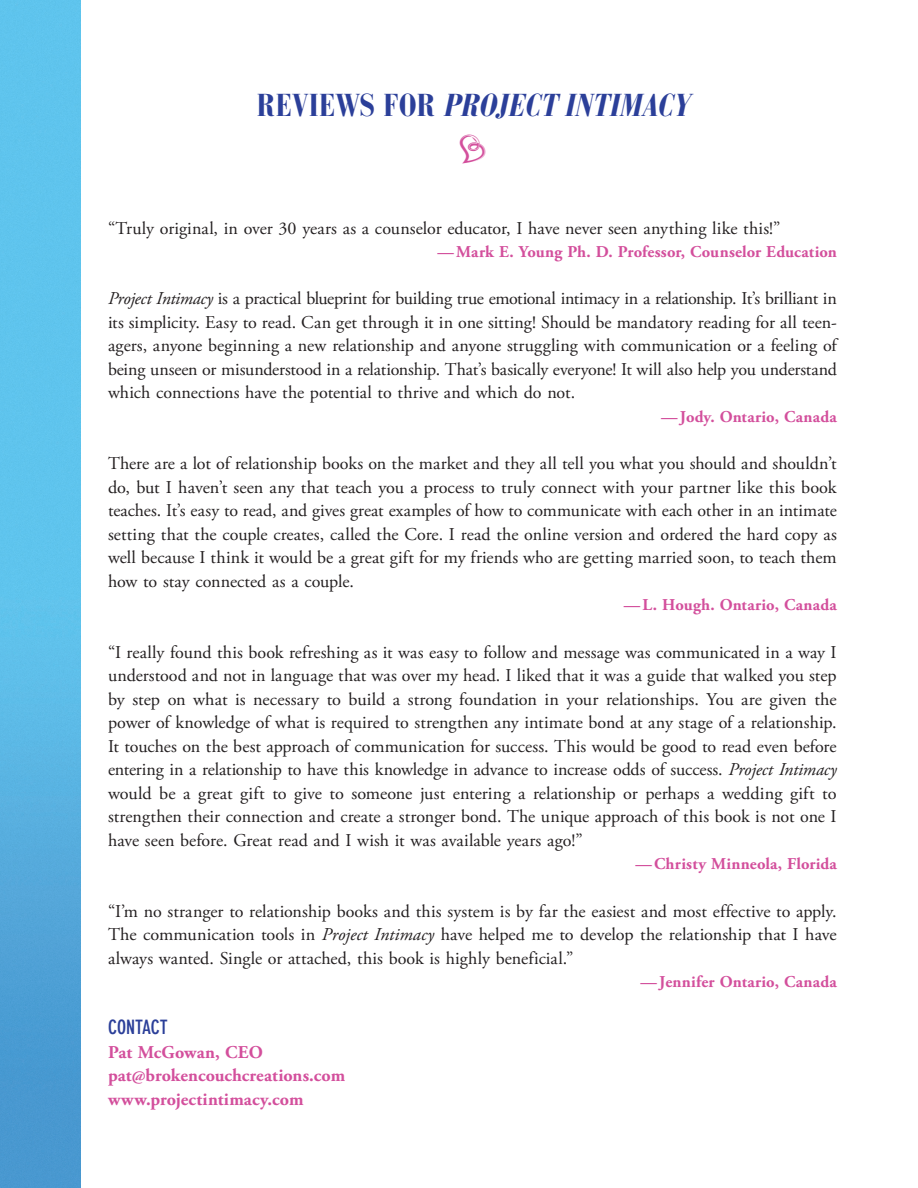
<style>
.page{position:relative;width:918px;height:1188px;background:#fff}
.page>*{position:absolute;margin:0;border:0;box-sizing:border-box;transform-origin:0 0}
.t1{font:33px "Fleurons One";color:#d34f9c}
.t2{font:italic 700 condensed 31.5px "Bauer Bodoni Std";color:#2b3f99}
.t3{font:700 condensed 19.5px "DIN Neuzeit Grotesk Std";color:#2b3f99}
.t4{font:18px/23.5px "Adobe Garamond Pro";letter-spacing:.005em;color:#231f20;text-align:justify}
.t5{font:700 18px/23.5px "Adobe Garamond Pro";letter-spacing:.005em;color:#d34f9c}
.t6{font:700 16.5px "Adobe Garamond Pro";letter-spacing:.01em;color:#d34f9c}
.s1{font-style:normal}
.s2{font-style:italic}
</style>
<div class="page">
<img style="left:0;top:0;width:80px;height:1188px">
<h2 class="t2" style="left:257px;top:87px;width:440px"><span class="s1">REVIEWS FOR</span> PROJECT INTIMACY</h2>
<h1 class="t1" style="left:459px;top:134px;width:29px">n</h1>
<p class="t4" style="left:108px;top:217px;width:674px">“Truly original, in over 30 years as a counselor educator, I have never seen anything like this!”</p>
<p class="t6" style="left:437px;top:242px;width:401px">—Mark E. Young Ph. D. Professor, Counselor Education</p>
<p class="t4" style="left:108px;top:287px;width:731px"><span class="s2">Project Intimacy</span> is a practical blueprint for building true emotional intimacy in a relationship. It’s brilliant in its simplicity. Easy to read. Can get through it in one sitting! Should be mandatory reading for all teen&shy;agers, anyone beginning a new relationship and anyone struggling with communication or a feeling of being unseen or misunderstood in a relationship. That’s basically everyone! It will also help you understand which connections have the potential to thrive and which do not.</p>
<p class="t6" style="left:661px;top:407px;width:177px">—Jody. Ontario, Canada</p>
<p class="t4" style="left:108px;top:452px;width:730px">There are a lot of relationship books on the market and they all tell you what you should and shouldn’t do, but I haven’t seen any that teach you a process to truly connect with your partner like this book teaches. It’s easy to read, and gives great examples of how to communicate with each other in an intimate setting that the couple creates, called the Core. I read the online version and ordered the hard copy as well because I think it would be a great gift for my friends who are getting married soon, to teach them how to stay connected as a couple.</p>
<p class="t6" style="left:624px;top:596px;width:215px">—L. Hough. Ontario, Canada</p>
<p class="t4" style="left:108px;top:641px;width:730px">“I really found this book refreshing as it was easy to follow and message was communicated in a way I understood and not in language that was over my head. I liked that it was a guide that walked you step by step on what is necessary to build a strong foundation in your relationships. You are given the power of knowledge of what is required to strengthen any intimate bond at any stage of a relationship.<br>It touches on the best approach of communication for success. This would be good to read even before entering in a relationship to have this knowledge in advance to increase odds of success. <span class="s2">Project Intimacy </span>would be a great gift to give to someone just entering a relationship or perhaps a wedding gift to strengthen their connection and create a stronger bond. The unique approach of this book is not one I have seen before. Great read and I wish it was available years ago!”</p>
<p class="t6" style="left:635px;top:855px;width:203px">—Christy Minneola, Florida</p>
<p class="t4" style="left:108px;top:900px;width:730px">“I’m no stranger to relationship books and this system is by far the easiest and most effective to apply.<br>The communication tools in <span class="s2">Project Intimacy</span> have helped me to develop the relationship that I have always wanted. Single or attached, this book is highly beneficial.”</p>
<p class="t6" style="left:641px;top:972px;width:198px">—Jennifer Ontario, Canada</p>
<p class="t3" style="left:108px;top:1016px;width:60px">CONTACT</p>
<p class="t5" style="left:108px;top:1041px;width:239px">Pat McGowan, CEO pat@brokencouchcreations.com www.projectintimacy.com</p>
</div>
